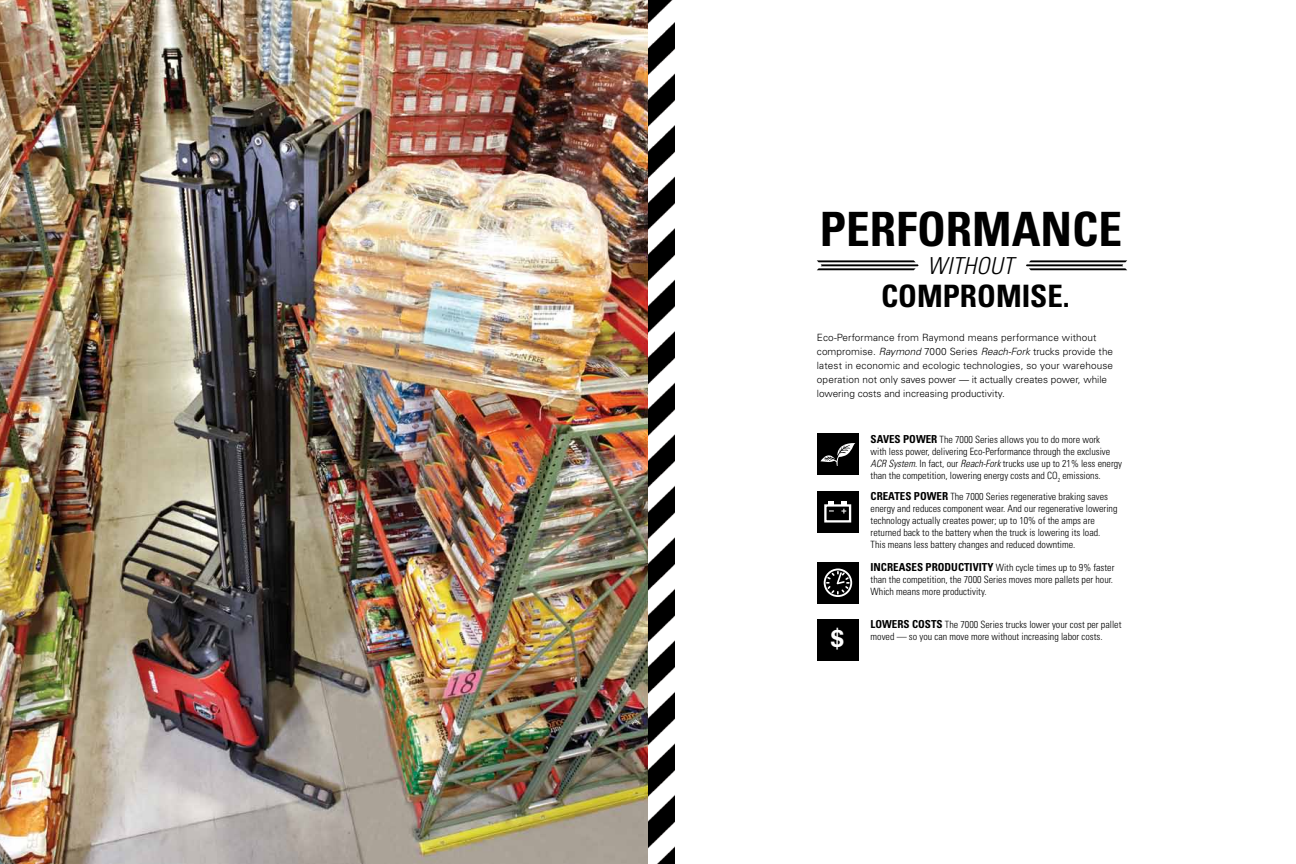
<style>
.page{position:relative;width:1296px;height:864px;background:#fff}
.page>*{position:absolute;margin:0;border:0;box-sizing:border-box;transform-origin:0 0}
.t1{font:700 condensed 47.3px "Univers";color:#000}
.t2{font:700 condensed 30.9px "Univers";color:#000}
.t3{font:700 25px "Univers";color:#fff}
.t4{font:italic 300 condensed 23.4px "Univers";letter-spacing:.01em;color:#000}
.t5{font:300 condensed 10px/12px "Univers";color:#000}
.t6{font:300 10px/14px "Univers";letter-spacing:.005em;color:#000}
.s1{font-style:italic}
.s2{font-weight:700;font-size:11px}
</style>
<div class="page">
<img style="left:0;top:0;width:675px;height:864px">
<div style="left:817px;top:434px;width:41px;height:41px;background:#000"></div>
<svg style="left:820px;top:443px;width:35px;height:23px"></svg>
<div style="left:817px;top:492px;width:41px;height:41px;background:#000"></div>
<div style="left:824px;top:504px;width:27px;height:19px;border:2px solid #fff"></div>
<svg style="left:828px;top:502px;width:6px;height:10px"></svg>
<svg style="left:841px;top:502px;width:6px;height:12px"></svg>
<div style="left:817px;top:619px;width:41px;height:42px;background:#000"></div>
<div style="left:817px;top:562px;width:41px;height:42px;background:#000"></div>
<div style="left:824px;top:569px;width:28px;height:28px;border:2px solid #fff;border-radius:50%"></div>
<svg style="left:826px;top:571px;width:24px;height:24px"></svg>
<svg style="left:817px;top:260px;width:102px;height:10px"></svg>
<svg style="left:1026px;top:260px;width:101px;height:10px"></svg>
<h1 class="t1" style="left:820px;top:200px;width:304px">PERFORMANCE</h1>
<h3 class="t4" style="left:927px;top:251px;width:88px">WITHOUT</h3>
<h2 class="t2" style="left:881px;top:277px;width:190px">COMPROMISE.</h2>
<p class="t6" style="left:817px;top:331px;width:298px">Eco-Performance from Raymond means performance without compromise. <span class="s1">Raymond</span> 7000 Series <span class="s1">Reach-Fork</span> trucks provide the latest in economic and ecologic technologies, so your warehouse operation not only saves power — it actually creates power, while lowering costs and increasing productivity.</p>
<p class="t5" style="left:871px;top:433px;width:253px"><span class="s2">SAVES POWER</span> The 7000 Series allows you to do more work<br>with less power, delivering Eco-Performance through the exclusive <span class="s1">ACR System</span>. In fact, our <span class="s1">Reach-Fork</span> trucks use up to 21% less energy than the competition, lowering energy costs and CO<sub>2</sub> emissions.</p>
<p class="t5" style="left:871px;top:491px;width:248px"><span class="s2">CREATES POWER</span> The 7000 Series regenerative braking saves energy and reduces component wear. And our regenerative lowering technology actually creates power; up to 10% of the amps are returned back to the battery when the truck is lowering its load.<br>This means less battery changes and reduced downtime.</p>
<p class="t5" style="left:871px;top:561px;width:245px"><span class="s2">INCREASES PRODUCTIVITY</span> With cycle times up to 9% faster than the competition, the 7000 Series moves more pallets per hour.<br>Which means more productivity.</p>
<h3 class="t3" style="left:830px;top:624px;width:15px">$</h3>
<p class="t5" style="left:871px;top:618px;width:252px"><span class="s2">LOWERS COSTS</span> The 7000 Series trucks lower your cost per pallet moved — so you can move more without increasing labor costs.</p>
</div>
